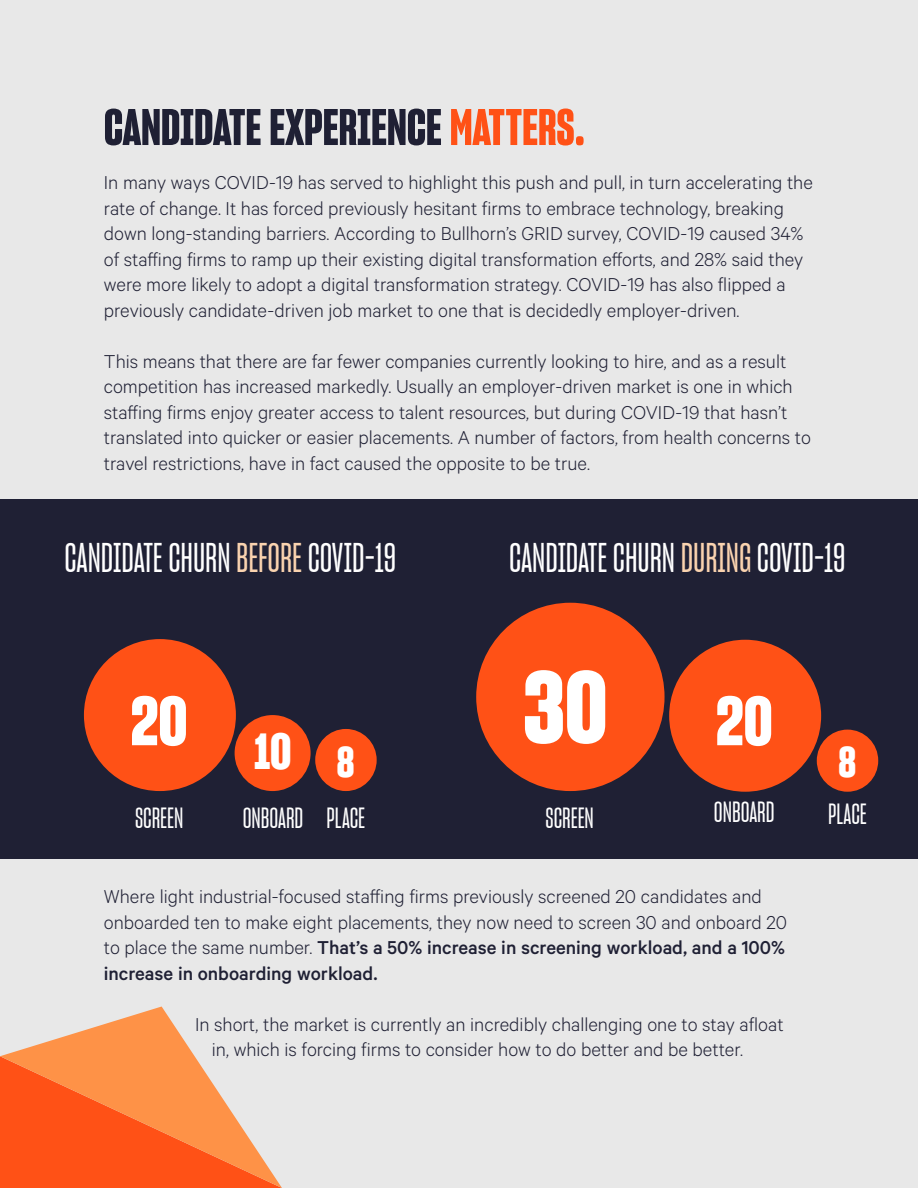
<style>
.page{position:relative;width:918px;height:1188px;background:#e8e8e8}
.page>*{position:absolute;margin:0;border:0;box-sizing:border-box;transform-origin:0 0}
.t1{font:99px "Sharp Grotesk Bold 14";color:#fff}
.t2{font:67.5px "Sharp Grotesk Bold 14";color:#fff}
.t3{font:49.95px "Sharp Grotesk Bold 13";color:#1f2034}
.t4{font:42px "Sharp Grotesk Bold 14";color:#fff}
.t5{font:40.5px "Sharp Grotesk Medium 11";color:#fff}
.t6{font:28.5px "Sharp Grotesk Medium 11";color:#fff}
.t7{font:300 21px/25.5px "Calibre";color:#1f2034}
.s1{color:#ff5116}
.s2{color:#fad3af}
.s3{font-size:67.5px}
.s4{font-weight:500}
</style>
<div class="page">
<svg style="left:0;top:1007px;width:282px;height:181px"></svg>
<div style="left:0;top:500px;width:918px;height:360px;background:#1f2034"></div>
<div style="left:84px;top:639px;width:152px;height:152px;background:#ff5116;border-radius:50%"></div>
<div style="left:235px;top:715px;width:76px;height:76px;background:#ff5116;border-radius:50%"></div>
<div style="left:315px;top:729px;width:62px;height:62px;background:#ff5116;border-radius:50%"></div>
<div style="left:476px;top:603px;width:189px;height:188px;background:#ff5116;border-radius:50%"></div>
<div style="left:669px;top:640px;width:152px;height:152px;background:#ff5116;border-radius:50%"></div>
<div style="left:817px;top:730px;width:61px;height:62px;background:#ff5116;border-radius:50%"></div>
<h3 class="t3" style="left:104px;top:95px;width:483px">CANDIDATE EXPERIENCE <span class="s1">MATTERS.</span></h3>
<p class="t7" style="left:104px;top:169px;width:711px">In many ways COVID-19 has served to highlight this push and pull, in turn accelerating the rate of change. It has forced previously hesitant firms to embrace technology, breaking down long-standing barriers. According to Bullhorn’s GRID survey, COVID-19 caused 34% of staffing firms to ramp up their existing digital transformation efforts, and 28% said they were more likely to adopt a digital transformation strategy. COVID-19 has also flipped a previously candidate-driven job market to one that is decidedly employer-driven.</p>
<p class="t7" style="left:104px;top:347px;width:709px">This means that there are far fewer companies currently looking to hire, and as a result competition has increased markedly. Usually an employer-driven market is one in which staffing firms enjoy greater access to talent resources, but during COVID-19 that hasn’t translated into quicker or easier placements. A number of factors, from health concerns to travel restrictions, have in fact caused the opposite to be true.</p>
<h3 class="t5" style="left:64px;top:533px;width:333px">CANDIDATE CHURN <span class="s2">BEFORE</span> COVID-19</h3>
<h2 class="t2" style="left:131px;top:676px;width:225px">20 <sub>10</sub> <sub>8</sub></h2>
<h3 class="t6" style="left:135px;top:800px;width:50px">SCREEN</h3>
<h3 class="t6" style="left:243px;top:800px;width:124px">ONBOARD PLACE</h3>
<h3 class="t5" style="left:509px;top:533px;width:338px">CANDIDATE CHURN <span class="s2">DURING</span> COVID-19</h3>
<h1 class="t1" style="left:523px;top:641px;width:251px">30 <span class="s3">20</span></h1>
<h3 class="t4" style="left:838px;top:734px;width:19px">8</h3>
<h3 class="t6" style="left:714px;top:794px;width:62px">ONBOARD</h3>
<h3 class="t6" style="left:546px;top:800px;width:50px">SCREEN</h3>
<h3 class="t6" style="left:828px;top:797px;width:40px">PLACE</h3>
<p class="t7" style="left:104px;top:883px;width:685px">Where light industrial-focused staffing firms previously screened 20 candidates and onboarded ten to make eight placements, they now need to screen 30 and onboard 20 to place the same number. <span class="s4">That’s a 50% increase in screening workload, and a 100% increase in onboarding workload.</span></p>
<p class="t7" style="left:212px;top:1010px;width:573px;text-indent:-17px">In short, the market is currently an incredibly challenging one to stay afloat in, which is forcing firms to consider how to do better and be better.</p>
</div>
